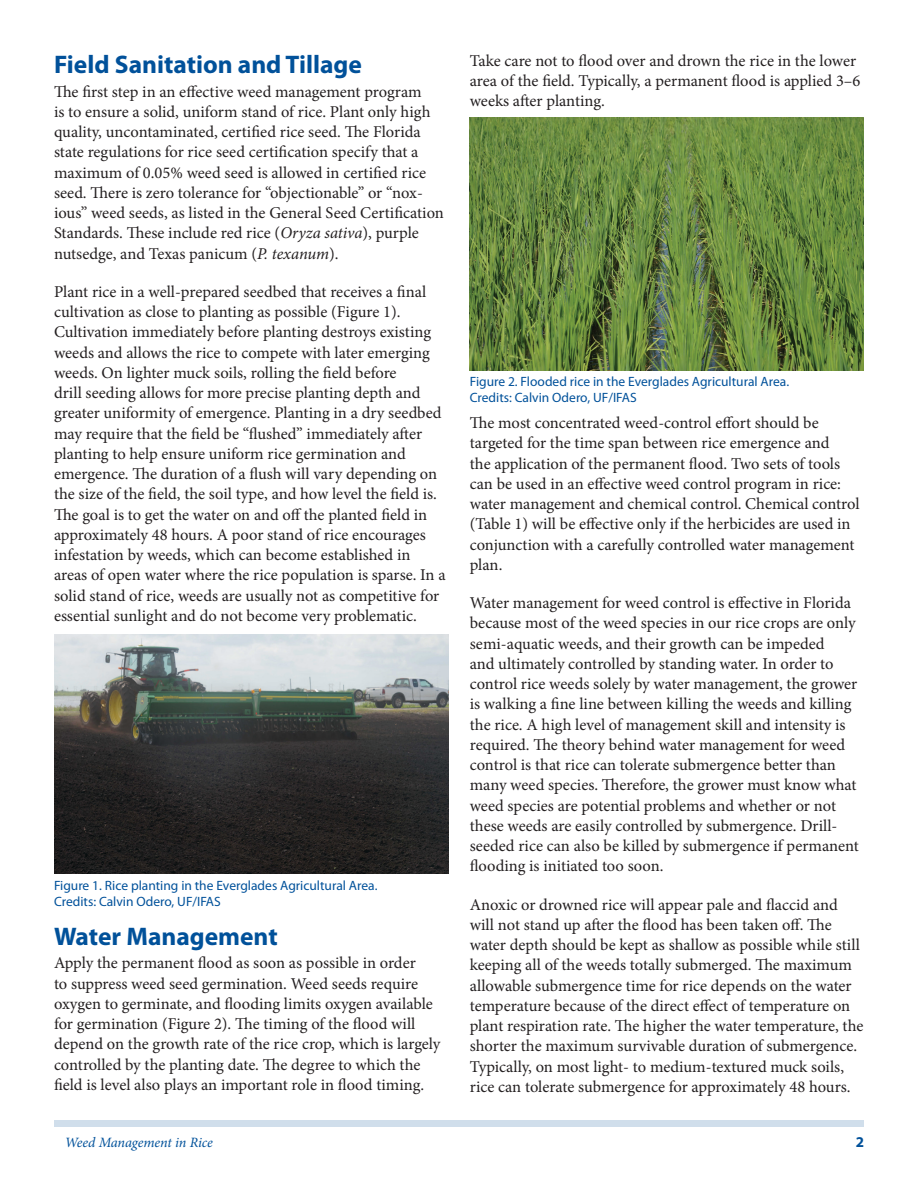
<style>
.page{position:relative;width:918px;height:1188px;background:#fff}
.page>*{position:absolute;margin:0;border:0;box-sizing:border-box;transform-origin:0 0}
.SectionHeading0{font:700 25.5px "Myriad Pro";color:#01519a}
.Paragraph{font:16.5px/20.2px "Minion Pro";color:#231f20}
.t1{font:700 15px "Myriad Pro";color:#01519a}
.RunningTitleItalics{font:italic 14.25px "Minion Pro";letter-spacing:-.005em;color:#01519a}
.FigureCaption{font:13.5px "Myriad Pro";color:#01519a}
.s1{font-style:italic}
</style>
<div class="page">
<div style="left:54px;top:1120px;width:810px;height:7px;background:#d0deeb"></div>
<img style="left:54px;top:635px;width:394px;height:238px">
<img style="left:470px;top:117px;width:394px;height:253px">
<p class="SectionHeading0" style="left:54px;top:48px;width:309px">Field Sanitation and Tillage</p>
<p class="Paragraph" style="left:54px;top:81px;width:391px">The first step in an effective weed management program<br>is to ensure a solid, uniform stand of rice. Plant only high quality, uncontaminated, certified rice seed. The Florida state regulations for rice seed certification specify that a maximum of 0.05% weed seed is allowed in certified rice seed. There is zero tolerance for “objectionable” or “nox&shy;ious” weed seeds, as listed in the General Seed Certification Standards. These include red rice (<span class="s1">Oryza sativa</span>), purple nutsedge, and Texas panicum (<span class="s1">P. texanum</span>).</p>
<p class="Paragraph" style="left:54px;top:282px;width:393px">Plant rice in a well-prepared seedbed that receives a final cultivation as close to planting as possible (Figure 1).<br>Cultivation immediately before planting destroys existing weeds and allows the rice to compete with later emerging weeds. On lighter muck soils, rolling the field before<br>drill seeding allows for more precise planting depth and greater uniformity of emergence. Planting in a dry seedbed may require that the field be “flushed” immediately after planting to help ensure uniform rice germination and emergence. The duration of a flush will vary depending on the size of the field, the soil type, and how level the field is.<br>The goal is to get the water on and off the planted field in approximately 48 hours. A poor stand of rice encourages infestation by weeds, which can become established in areas of open water where the rice population is sparse. In a solid stand of rice, weeds are usually not as competitive for essential sunlight and do not become very problematic.</p>
<p class="FigureCaption" style="left:54px;top:877px;width:325px">Figure 1. Rice planting in the Everglades Agricultural Area.</p>
<p class="FigureCaption" style="left:54px;top:893px;width:168px">Credits: Calvin Odero, UF/IFAS</p>
<p class="SectionHeading0" style="left:54px;top:920px;width:225px">Water Management</p>
<p class="Paragraph" style="left:54px;top:953px;width:388px">Apply the permanent flood as soon as possible in order<br>to suppress weed seed germination. Weed seeds require oxygen to germinate, and flooding limits oxygen available for germination (Figure 2). The timing of the flood will depend on the growth rate of the rice crop, which is largely controlled by the planting date. The degree to which the field is level also plays an important role in flood timing.</p>
<p class="Paragraph" style="left:470px;top:51px;width:392px">Take care not to flood over and drown the rice in the lower area of the field. Typically, a permanent flood is applied 3–6 weeks after planting.</p>
<p class="FigureCaption" style="left:470px;top:373px;width:321px">Figure 2. Flooded rice in the Everglades Agricultural Area.</p>
<p class="FigureCaption" style="left:470px;top:389px;width:168px">Credits: Calvin Odero, UF/IFAS</p>
<p class="Paragraph" style="left:470px;top:413px;width:391px">The most concentrated weed-control effort should be targeted for the time span between rice emergence and<br>the application of the permanent flood. Two sets of tools can be used in an effective weed control program in rice: water management and chemical control. Chemical control (Table 1) will be effective only if the herbicides are used in conjunction with a carefully controlled water management plan.</p>
<p class="Paragraph" style="left:470px;top:593px;width:391px">Water management for weed control is effective in Florida because most of the weed species in our rice crops are only semi-aquatic weeds, and their growth can be impeded<br>and ultimately controlled by standing water. In order to control rice weeds solely by water management, the grower is walking a fine line between killing the weeds and killing the rice. A high level of management skill and intensity is required. The theory behind water management for weed control is that rice can tolerate submergence better than many weed species. Therefore, the grower must know what weed species are potential problems and whether or not these weeds are easily controlled by submergence. Drill&shy;seeded rice can also be killed by submergence if permanent flooding is initiated too soon.</p>
<p class="Paragraph" style="left:470px;top:894px;width:395px">Anoxic or drowned rice will appear pale and flaccid and will not stand up after the flood has been taken off. The water depth should be kept as shallow as possible while still keeping all of the weeds totally submerged. The maximum allowable submergence time for rice depends on the water temperature because of the direct effect of temperature on plant respiration rate. The higher the water temperature, the shorter the maximum survivable duration of submergence.<br>Typically, on most light- to medium-textured muck soils, rice can tolerate submergence for approximately 48 hours.</p>
<p class="RunningTitleItalics" style="left:65px;top:1133px;width:150px">Weed Management in Rice</p>
<p class="t1" style="left:856px;top:1133px;width:10px">2</p>
</div>
